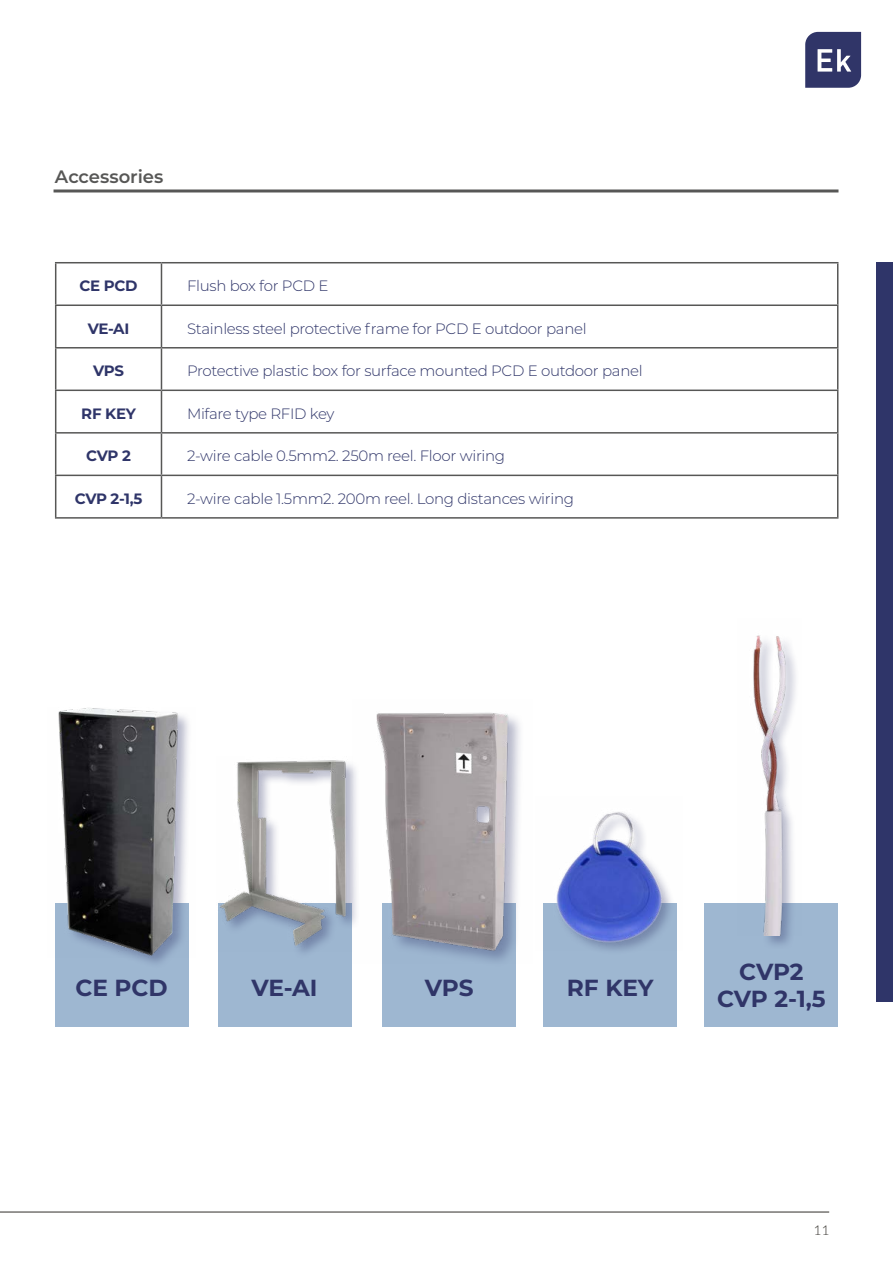
<style>
.page{position:relative;width:893px;height:1263px;background:#fff}
.page>*{position:absolute;margin:0;border:0;box-sizing:border-box;transform-origin:0 0}
.t1{font:700 23.25px/27px "Montserrat";letter-spacing:-.005em;color:#303568;text-align:center}
.t2{font:600 18px "Montserrat";color:#575756}
.t3{font:300 15px "Montserrat";letter-spacing:-.02em;color:#2f3569}
.t4{font:700 15px "Montserrat";letter-spacing:-.02em;color:#2f3569}
.t5{font:300 13.5px "Lato";color:#312e29}
</style>
<div class="page">
<svg style="left:805px;top:32px;width:56px;height:56px;background:#4d517d"></svg>
<hr style="left:0;top:1212px;width:829px;height:1px;background:#312e29">
<div style="left:876px;top:262px;width:17px;height:739px;background:#2f3569"></div>
<hr style="left:54px;top:189px;width:784px;height:3px;background:#575756">
<div style="left:382px;top:904px;width:134px;height:123px;background:#9eb7d1"></div>
<img style="left:376px;top:712px;width:144px;height:249px">
<div style="left:544px;top:904px;width:133px;height:123px;background:#9eb7d1"></div>
<img style="left:543px;top:812px;width:134px;height:138px">
<div style="left:55px;top:904px;width:133px;height:123px;background:#9eb7d1"></div>
<div style="left:57px;top:706px;width:135px;height:262px;background:#303568;opacity:.36"></div>
<img style="left:55px;top:708px;width:137px;height:250px">
<div style="left:218px;top:904px;width:133px;height:123px;background:#9eb7d1"></div>
<div style="left:218px;top:758px;width:142px;height:201px;background:#303568;opacity:.36"></div>
<img style="left:218px;top:758px;width:135px;height:193px">
<div style="left:705px;top:904px;width:133px;height:123px;background:#9eb7d1"></div>
<div style="left:752px;top:633px;width:47px;height:316px;background:#303568;opacity:.36"></div>
<img style="left:738px;top:633px;width:63px;height:302px">
<svg style="left:56px;top:263px;width:781px;height:254px"></svg>
<hr style="left:55px;top:262px;width:106px;height:1px;background:#575756">
<hr style="left:55px;top:263px;width:1px;height:41px;background:#575756">
<hr style="left:161px;top:262px;width:677px;height:1px;background:#575756">
<hr style="left:161px;top:263px;width:1px;height:41px;background:#575756">
<hr style="left:837px;top:263px;width:1px;height:41px;background:#575756">
<hr style="left:55px;top:304px;width:106px;height:2px;background:#575756">
<hr style="left:55px;top:306px;width:1px;height:41px;background:#575756">
<hr style="left:161px;top:304px;width:677px;height:2px;background:#575756">
<hr style="left:161px;top:306px;width:1px;height:41px;background:#575756">
<hr style="left:837px;top:306px;width:1px;height:41px;background:#575756">
<hr style="left:55px;top:347px;width:106px;height:1px;background:#575756">
<hr style="left:55px;top:348px;width:1px;height:42px;background:#575756">
<hr style="left:161px;top:347px;width:677px;height:1px;background:#575756">
<hr style="left:161px;top:348px;width:1px;height:42px;background:#575756">
<hr style="left:837px;top:348px;width:1px;height:42px;background:#575756">
<hr style="left:55px;top:390px;width:106px;height:1px;background:#575756">
<hr style="left:55px;top:391px;width:1px;height:41px;background:#575756">
<hr style="left:161px;top:390px;width:677px;height:1px;background:#575756">
<hr style="left:161px;top:391px;width:1px;height:41px;background:#575756">
<hr style="left:837px;top:391px;width:1px;height:41px;background:#575756">
<hr style="left:55px;top:432px;width:106px;height:2px;background:#575756">
<hr style="left:55px;top:434px;width:1px;height:41px;background:#575756">
<hr style="left:161px;top:432px;width:677px;height:2px;background:#575756">
<hr style="left:161px;top:434px;width:1px;height:41px;background:#575756">
<hr style="left:837px;top:434px;width:1px;height:41px;background:#575756">
<hr style="left:55px;top:475px;width:106px;height:1px;background:#575756">
<hr style="left:55px;top:476px;width:1px;height:41px;background:#575756">
<hr style="left:161px;top:475px;width:677px;height:1px;background:#575756">
<hr style="left:161px;top:476px;width:1px;height:41px;background:#575756">
<hr style="left:837px;top:476px;width:1px;height:41px;background:#575756">
<hr style="left:55px;top:517px;width:106px;height:2px;background:#575756">
<hr style="left:161px;top:517px;width:677px;height:2px;background:#575756">
<p class="t2" style="left:55px;top:164px;width:110px">Accessories</p>
<p class="t4" style="left:80px;top:275px;width:60px">CE PCD</p>
<p class="t3" style="left:187px;top:276px;width:143px">Flush box for PCD E</p>
<p class="t4" style="left:88px;top:318px;width:43px">VE-AI</p>
<p class="t3" style="left:187px;top:318px;width:401px">Stainless steel protective frame for PCD E outdoor panel</p>
<p class="t4" style="left:93px;top:360px;width:32px">VPS</p>
<p class="t3" style="left:187px;top:361px;width:457px">Protective plastic box for surface mounted PCD E outdoor panel</p>
<p class="t4" style="left:81px;top:403px;width:56px">RF KEY</p>
<p class="t3" style="left:187px;top:403px;width:149px">Mifare type RFID key</p>
<p class="t4" style="left:86px;top:445px;width:46px">CVP 2</p>
<p class="t3" style="left:187px;top:446px;width:320px">2-wire cable 0.5mm2. 250m reel. Floor wiring</p>
<p class="t4" style="left:75px;top:488px;width:69px">CVP 2-1,5</p>
<p class="t3" style="left:187px;top:488px;width:389px">2-wire cable 1.5mm2. 200m reel. Long distances wiring</p>
<h1 class="t1" style="left:75px;top:973px;width:94px">CE PCD</h1>
<h1 class="t1" style="left:252px;top:973px;width:67px">VE-AI</h1>
<h1 class="t1" style="left:425px;top:973px;width:50px">VPS</h1>
<h1 class="t1" style="left:567px;top:973px;width:88px">RF KEY</h1>
<h1 class="t1" style="left:717px;top:957px;width:110px">CVP2<br>CVP 2-1,5</h1>
<p class="t5" style="left:813px;top:1222px;width:17px">11</p>
</div>
